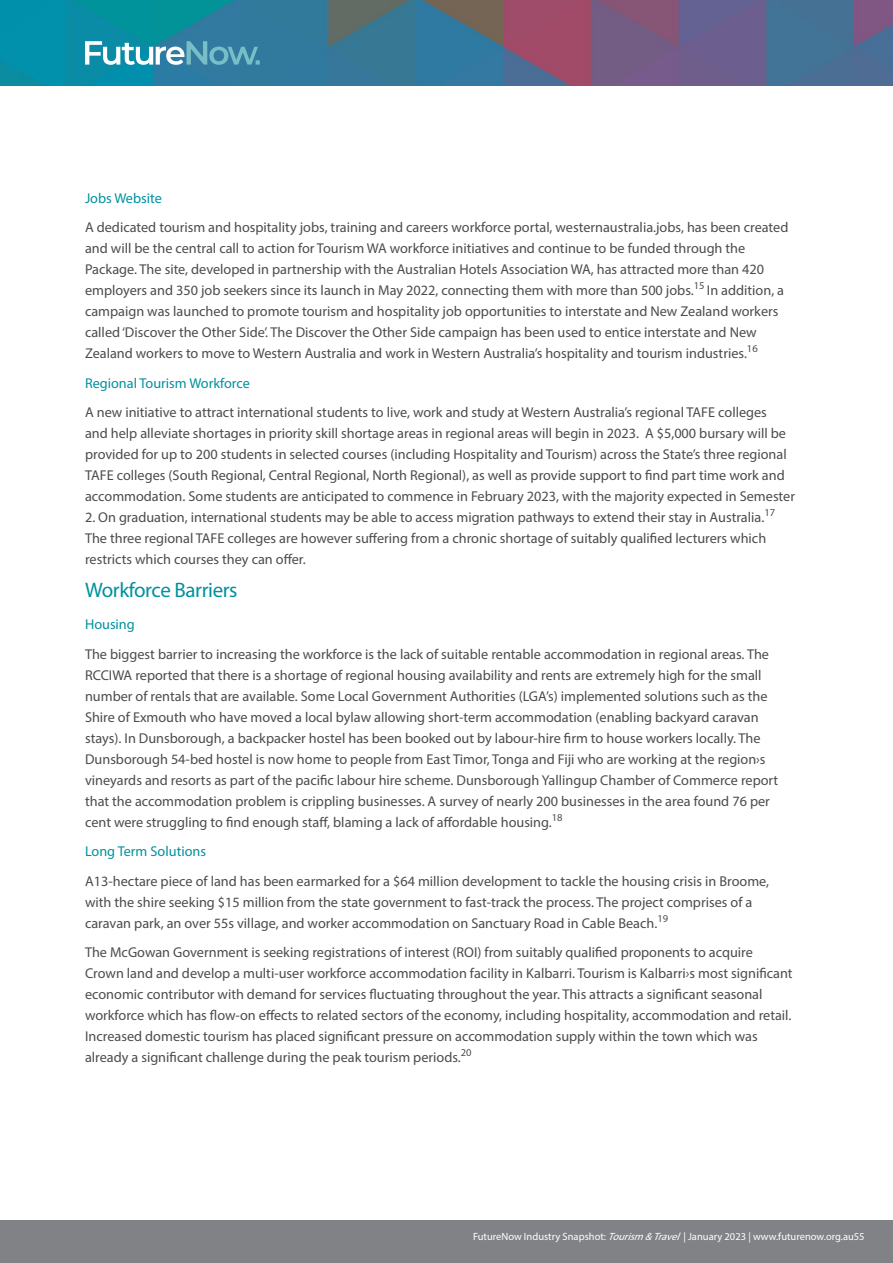
<style>
.page{position:relative;width:893px;height:1263px;background:#fff}
.page>*{position:absolute;margin:0;border:0;box-sizing:border-box;transform-origin:0 0}
.body{font:21px "Myriad Pro";letter-spacing:-.02em;color:#00919f}
.body-2{font:14.25px/21px "Myriad Pro";color:#4b4c4d}
.body-3{font:14.25px "Myriad Pro";color:#00919f}
.t1{font:10.5px "Myriad Pro";color:#fff}
.s1{font-style:italic}
</style>
<div class="page">
<img style="left:0;top:0;width:893px;height:85px">
<div style="left:0;top:1220px;width:893px;height:43px;background:#808285"></div>
<svg style="left:85px;top:41px;width:175px;height:24px"></svg>
<p class="body-3" style="left:85px;top:189px;width:78px">Jobs Website</p>
<p class="body-2" style="left:85px;top:217px;width:705px">A dedicated tourism and hospitality jobs, training and careers workforce portal, westernaustralia.jobs, has been created and will be the central call to action for Tourism WA workforce initiatives and continue to be funded through the Package. The site, developed in partnership with the Australian Hotels Association WA, has attracted more than 420 employers and 350 job seekers since its launch in May 2022, connecting them with more than 500 jobs.<sup>15</sup> In addition, a campaign was launched to promote tourism and hospitality job opportunities to interstate and New Zealand workers called ‘Discover the Other Side’. The Discover the Other Side campaign has been used to entice interstate and New Zealand workers to move to Western Australia and work in Western Australia’s hospitality and tourism industries.<sup>16</sup></p>
<p class="body-3" style="left:85px;top:374px;width:166px">Regional Tourism Workforce</p>
<p class="body-2" style="left:85px;top:402px;width:711px">A new initiative to attract international students to live, work and study at Western Australia’s regional TAFE colleges<br>and help alleviate shortages in priority skill shortage areas in regional areas will begin in 2023. A $5,000 bursary will be provided for up to 200 students in selected courses (including Hospitality and Tourism) across the State’s three regional TAFE colleges (South Regional, Central Regional, North Regional), as well as provide support to find part time work and accommodation. Some students are anticipated to commence in February 2023, with the majority expected in Semester</p>
<p class="body-2" style="left:85px;top:507px;width:692px">2. On graduation, international students may be able to access migration pathways to extend their stay in Australia.<sup>17<br></sup>The three regional TAFE colleges are however suffering from a chronic shortage of suitably qualified lecturers which restricts which courses they can offer.</p>
<p class="body" style="left:85px;top:577px;width:154px">Workforce Barriers</p>
<p class="body-3" style="left:85px;top:616px;width:51px">Housing</p>
<p class="body-2" style="left:85px;top:643px;width:695px">The biggest barrier to increasing the workforce is the lack of suitable rentable accommodation in regional areas. The RCCIWA reported that there is a shortage of regional housing availability and rents are extremely high for the small number of rentals that are available. Some Local Government Authorities (LGA’s) implemented solutions such as the Shire of Exmouth who have moved a local bylaw allowing short-term accommodation (enabling backyard caravan stays). In Dunsborough, a backpacker hostel has been booked out by labour-hire firm to house workers locally. The Dunsborough 54-bed hostel is now home to people from East Timor, Tonga and Fiji who are working at the region›s vineyards and resorts as part of the pacific labour hire scheme. Dunsborough Yallingup Chamber of Commerce report that the accommodation problem is crippling businesses. A survey of nearly 200 businesses in the area found 76 per cent were struggling to find enough staff, blaming a lack of affordable housing.<sup>18</sup></p>
<p class="body-3" style="left:85px;top:843px;width:123px">Long Term Solutions</p>
<p class="body-2" style="left:85px;top:870px;width:686px">A13-hectare piece of land has been earmarked for a $64 million development to tackle the housing crisis in Broome, with the shire seeking $15 million from the state government to fast-track the process. The project comprises of a caravan park, an over 55s village, and worker accommodation on Sanctuary Road in Cable Beach.<sup>19</sup></p>
<p class="body-2" style="left:85px;top:942px;width:709px">The McGowan Government is seeking registrations of interest (ROI) from suitably qualified proponents to acquire Crown land and develop a multi-user workforce accommodation facility in Kalbarri. Tourism is Kalbarri›s most significant economic contributor with demand for services fluctuating throughout the year. This attracts a significant seasonal workforce which has flow-on effects to related sectors of the economy, including hospitality, accommodation and retail.<br>Increased domestic tourism has placed significant pressure on accommodation supply within the town which was already a significant challenge during the peak tourism periods.<sup>20</sup></p>
<p class="t1" style="left:473px;top:1230px;width:393px">FutureNow Industry Snapshot: <span class="s1">Tourism &amp;Travel</span>| January 2023 | www.futurenow.org.au55</p>
</div>
